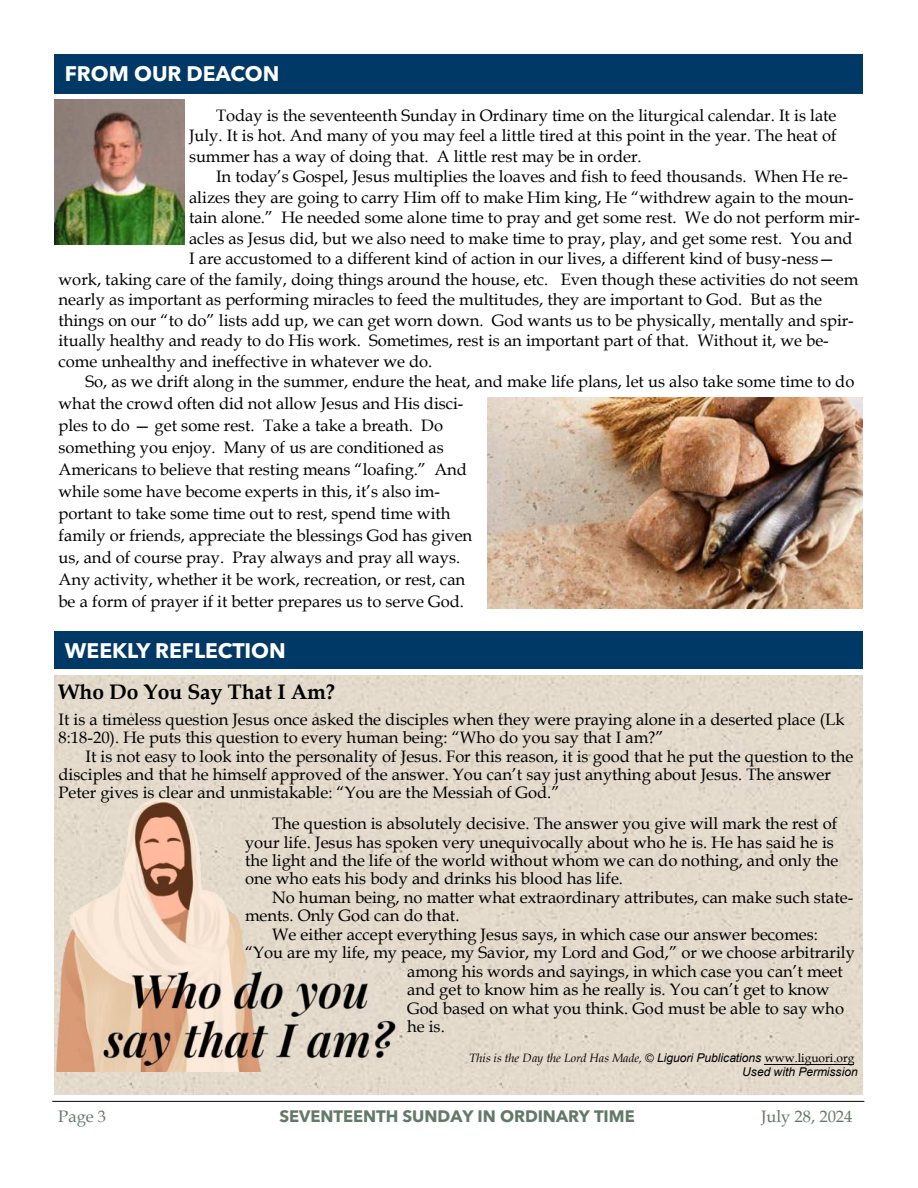
<style>
.page{position:relative;width:918px;height:1188px;background:#fff}
.page>*{position:absolute;margin:0;border:0;box-sizing:border-box;transform-origin:0 0}
.t1{font:700 21px "Avenir Next LT Pro";color:#fff}
.t2{font:700 21px "Book Antiqua";color:#000}
.t3{font:16.65px "Book Antiqua";color:#000}
.t4{font:16.5px/21.9px "Book Antiqua";color:#000}
.t5{font:700 16.5px "Avenir Next LT Pro";color:#637967}
.t6{font:16.5px "Book Antiqua";color:#637967}
.t7{font:italic 12px "Book Antiqua";color:#000}
.t8{font:italic 12px "Arial";color:#000}
.s1{font-family:"Arial"}
.s2{font-style:normal}
</style>
<div class="page">
<hr style="left:52px;top:1101px;width:812px;height:1px;background:#000">
<div style="left:54px;top:54px;width:809px;height:39px;background:#003866"></div>
<div style="left:54px;top:631px;width:809px;height:38px;background:#003866"></div>
<div style="left:54px;top:676px;width:809px;height:419px;background:#e3dacb"></div>
<img style="left:54px;top:792px;width:343px;height:280px">
<img style="left:54px;top:99px;width:131px;height:146px">
<img style="left:488px;top:398px;width:375px;height:210px">
<hr style="left:765px;top:1064px;width:89px;height:1px;background:#000">
<p class="t1" style="left:65px;top:61px;width:216px">FROM OUR DEACON</p>
<p class="t4" style="left:189px;top:105px;width:649px;line-height:20.5px;text-align:justify;text-indent:27px">Today is the seventeenth Sunday in Ordinary time on the liturgical calendar. It is late July. It is hot. And many of you may feel a little tired at this point in the year. The heat of summer has a way of doing that. A little rest may be in order.</p>
<p class="t4" style="left:216px;top:166px;width:634px">In today’s Gospel, Jesus multiplies the loaves and fish to feed thousands. When He re-</p>
<p class="t4" style="left:189px;top:186px;width:666px">alizes they are going to carry Him off to make Him king, He “withdrew again to the moun-</p>
<p class="t4" style="left:189px;top:207px;width:673px">tain alone.” He needed some alone time to pray and get some rest. We do not perform mir-</p>
<p class="t4" style="left:189px;top:227px;width:665px">acles as Jesus did, but we also need to make time to pray, play, and get some rest. You and</p>
<p class="t4" style="left:189px;top:248px;width:647px">I are accustomed to a different kind of action in our lives, a different kind of busy-ness—</p>
<p class="t4" style="left:58px;top:268px;width:801px">work, taking care of the family, doing things around the house, etc. Even though these activities do not seem</p>
<p class="t4" style="left:58px;top:289px;width:765px">nearly as important as performing miracles to feed the multitudes, they are important to God. But as the</p>
<p class="t4" style="left:58px;top:309px;width:797px">things on our “to do” lists add up, we can get worn down. God wants us to be physically, mentally and spir-</p>
<p class="t4" style="left:58px;top:330px;width:772px">itually healthy and ready to do His work. Sometimes, rest is an important part of that. Without it, we be-</p>
<p class="t3" style="left:58px;top:351px;width:375px">come unhealthy and ineffective in whatever we do.</p>
<p class="t4" style="left:58px;top:371px;width:797px;text-indent:27px">So, as we drift along in the summer, endure the heat, and make life plans, let us also take some time to do what the crowd often did not allow Jesus and His disci-<br>ples to do — get some rest. Take a take a breath. Do<br>something you enjoy. Many of us are conditioned as<br>Americans to believe that resting means “loafing.” And<br>while some have become experts in this, it’s also im-<br>portant to take some time out to rest, spend time with<br>family or friends, appreciate the blessings God has given<br>us, and of course pray. Pray always and pray all ways.<br>Any activity, whether it be work, recreation, or rest, can<br>be a form of prayer if it better prepares us to serve God.</p>
<p class="t1" style="left:65px;top:637px;width:222px">WEEKLY REFLECTION</p>
<p class="t2" style="left:58px;top:679px;width:278px">Who Do You Say That I Am?</p>
<p class="t4" style="left:58px;top:710px;width:788px;line-height:18.3px">It is a timeless question Jesus once asked the disciples when they were praying alone in a deserted place (Lk<br>8:18-20). He puts this question to every human being: “Who do you say that I am?”</p>
<p class="t4" style="left:58px;top:747px;width:796px;line-height:18.5px;text-indent:27px">It is not easy to look into the personality of Jesus. For this reason, it is good that he put the question to the disciples and that he himself approved of the answer. You can’t say just anything about Jesus. The answer<br>Peter gives is clear and unmistakable: “You are the Messiah of God.”</p>
<p class="t4" style="left:245px;top:814px;width:595px;line-height:18.5px;text-indent:27px">The question is absolutely decisive. The answer you give will mark the rest of your life. Jesus has spoken very unequivocally about who he is. He has said he is the light and the life of the world without whom we can do nothing, and only the</p>
<p class="t3" style="left:245px;top:869px;width:380px">one who eats his body and drinks his blood has life.</p>
<p class="t4" style="left:245px;top:888px;width:610px;line-height:18.6px;text-indent:27px">No human being, no matter what extraordinary attributes, can make such state&shy;ments. Only God can do that.</p>
<p class="t4" style="left:272px;top:924px;width:547px">We either accept everything Jesus says, in which case our answer becomes:</p>
<p class="t4" style="left:245px;top:942px;width:611px">“You are my life, my peace, my Savior, my Lord and God,” or we choose arbitrarily</p>
<p class="t4" style="left:407px;top:960px;width:437px">among his words and sayings, in which case you can’t meet</p>
<p class="t4" style="left:407px;top:979px;width:424px">and get to know him as he really is. You can’t get to know</p>
<p class="t4" style="left:407px;top:997px;width:439px">God based on what you think. God must be able to say who</p>
<p class="t4" style="left:407px;top:1016px;width:39px">he is.</p>
<p class="t7" style="left:469px;top:1051px;width:387px">This is the Day the Lord Has Made, © <span class="s1">Liguori Publications</span> <span class="s2">www.liguori.org</span></p>
<p class="t8" style="left:742px;top:1066px;width:117px">Used with Permission</p>
<p class="t6" style="left:58px;top:1107px;width:49px">Page 3</p>
<p class="t5" style="left:279px;top:1106px;width:357px">SEVENTEENTH SUNDAY IN ORDINARY TIME</p>
<p class="t6" style="left:761px;top:1107px;width:93px">July 28, 2024</p>
</div>
